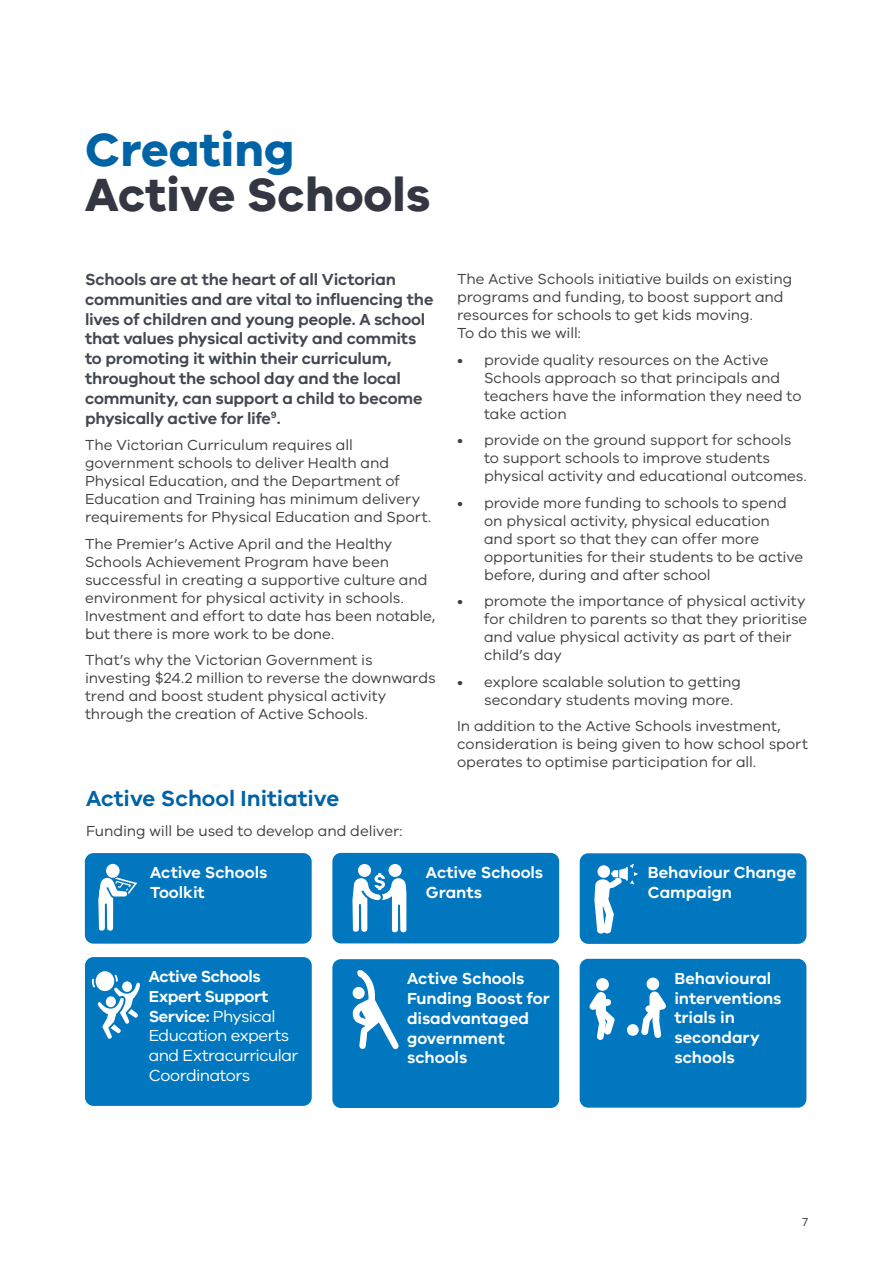
<style>
.page{position:relative;width:893px;height:1263px;background:#fff}
.page>*{position:absolute;margin:0;border:0;box-sizing:border-box;transform-origin:0 0}
.t1{font:700 48px "VIC";color:#343741}
.t2{font:700 48px "VIC";color:#0063a5}
.t3{font:600 22.5px "VIC";color:#0063a5}
.t4{font:600 16.5px/19.8px "VIC";letter-spacing:-.015em;color:#434750}
.t5{font:600 16.5px/19.8px "VIC";letter-spacing:-.005em;color:#fff}
.t6{font:16.5px/19.8px "VIC";letter-spacing:-.03em;color:#fff}
.t7{font:15px/18px "VIC";color:#414042}
.t8{font:12px "VIC";color:#343741}
.s1{font-weight:600}
</style>
<div class="page">
<div style="left:580px;top:853px;width:226px;height:91px;background:#0077be;border-radius:9px"></div>
<div style="left:85px;top:853px;width:227px;height:91px;background:#0077be;border-radius:9px"></div>
<div style="left:332px;top:853px;width:227px;height:90px;background:#0077be;border-radius:9px"></div>
<div style="left:580px;top:959px;width:226px;height:149px;background:#0077be;border-radius:9px"></div>
<svg style="left:589px;top:992px;width:26px;height:48px"></svg>
<div style="left:596px;top:978px;width:13px;height:13px;background:#fff;border-radius:50%"></div>
<svg style="left:641px;top:991px;width:25px;height:47px"></svg>
<div style="left:647px;top:978px;width:12px;height:12px;background:#fff;border-radius:50%"></div>
<div style="left:627px;top:1024px;width:12px;height:12px;background:#fff;border-radius:50%"></div>
<div style="left:85px;top:957px;width:227px;height:149px;background:#0077be;border-radius:9px"></div>
<div style="left:332px;top:959px;width:227px;height:149px;background:#0077be;border-radius:9px"></div>
<svg style="left:352px;top:970px;width:47px;height:80px"></svg>
<svg style="left:352px;top:864px;width:55px;height:68px"></svg>
<svg style="left:594px;top:864px;width:44px;height:69px"></svg>
<div style="left:106px;top:864px;width:14px;height:14px;background:#fff;border-radius:50%"></div>
<svg style="left:98px;top:877px;width:39px;height:54px"></svg>
<svg style="left:96px;top:971px;width:18px;height:20px"></svg>
<svg style="left:92px;top:974px;width:48px;height:65px"></svg>
<div style="left:122px;top:981px;width:10px;height:11px;background:#fff;border-radius:50%"></div>
<div style="left:106px;top:996px;width:10px;height:11px;background:#fff;border-radius:50%"></div>
<h1 class="t2" style="left:85px;top:120px;width:211px">Creating</h1>
<h1 class="t1" style="left:85px;top:165px;width:347px">Active Schools</h1>
<p class="t4" style="left:85px;top:269px;width:350px">Schools are at the heart of all Victorian communities and are vital to influencing the lives of children and young people. A school that values physical activity and commits to promoting it within their curriculum, throughout the school day and the local community, can support a child to become physically active for life<sup>9</sup>.</p>
<p class="t7" style="left:85px;top:436px;width:348px">The Victorian Curriculum requires all government schools to deliver Health and Physical Education, and the Department of Education and Training has minimum delivery requirements for Physical Education and Sport.</p>
<p class="t7" style="left:85px;top:534px;width:352px">The Premier’s Active April and the Healthy Schools Achievement Program have been successful in creating a supportive culture and environment for physical activity in schools.<br>Investment and effort to date has been notable, but there is more work to be done.</p>
<p class="t7" style="left:85px;top:651px;width:352px">That’s why the Victorian Government is investing $24.2 million to reverse the downwards trend and boost student physical activity through the creation of Active Schools.</p>
<h2 class="t3" style="left:86px;top:784px;width:255px">Active School Initiative</h2>
<p class="t7" style="left:86px;top:821px;width:318px">Funding will be used to develop and deliver:</p>
<p class="t7" style="left:457px;top:270px;width:337px">The Active Schools initiative builds on existing programs and funding, to boost support and resources for schools to get kids moving.<br>To do this we will:</p>
<p class="t7" style="left:484px;top:350px;width:319px;text-indent:-27px">• provide quality resources on the Active Schools approach so that principals and teachers have the information they need to take action</p>
<p class="t7" style="left:484px;top:431px;width:324px;text-indent:-27px">• provide on the ground support for schools to support schools to improve students physical activity and educational outcomes.</p>
<p class="t7" style="left:484px;top:493px;width:321px;text-indent:-27px">• provide more funding to schools to spend on physical activity, physical education<br>and sport so that they can offer more opportunities for their students to be active before, during and after school</p>
<p class="t7" style="left:484px;top:592px;width:325px;text-indent:-27px">• promote the importance of physical activity for children to parents so that they prioritise and value physical activity as part of their child’s day</p>
<p class="t7" style="left:484px;top:672px;width:258px;text-indent:-27px">• explore scalable solution to getting secondary students moving more.</p>
<p class="t7" style="left:457px;top:717px;width:352px">In addition to the Active Schools investment, consideration is being given to how school sport operates to optimise participation for all.</p>
<p class="t5" style="left:150px;top:862px;width:119px">Active Schools<br>Toolkit</p>
<p class="t5" style="left:426px;top:862px;width:119px">Active Schools<br>Grants</p>
<p class="t6" style="left:149px;top:966px;width:151px"><span class="s1">Active Schools<br>Expert Support<br>Service:</span> Physical<br>Education experts and Extracurricular<br>Coordinators</p>
<p class="t5" style="left:407px;top:968px;width:144px">Active Schools<br>Funding Boost for disadvantaged government schools</p>
<p class="t5" style="left:648px;top:862px;width:150px">Behaviour Change<br>Campaign</p>
<p class="t5" style="left:674px;top:968px;width:109px">Behavioural interventions trials in secondary schools</p>
<p class="t8" style="left:802px;top:1215px;width:7px">7</p>
</div>
